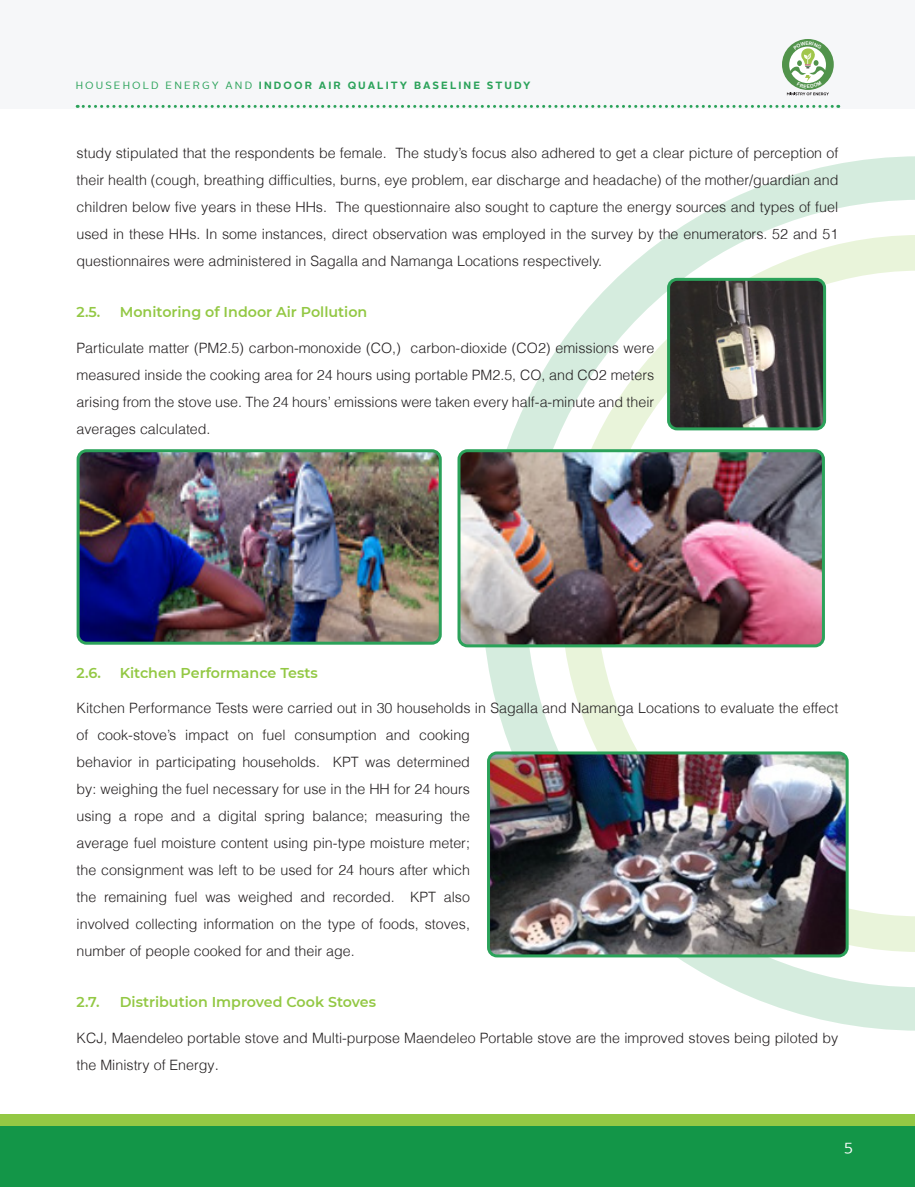
<style>
.page{position:relative;width:915px;height:1187px;background:#fff}
.page>*{position:absolute;margin:0;border:0;box-sizing:border-box;transform-origin:0 0}
.t1{font:15px "Alright Sans";color:#fff}
.body_text{font:300 14.25px/27px "Helvetica";color:#231f20;text-align:justify}
.t2{font:600 14.25px "Montserrat";color:#93c844}
.t3{font:700 10.5px "Alright Sans";letter-spacing:.2em;color:#2ba25a}
.s1{font-weight:400}
.s2{font-size:15px}
</style>
<div class="page">
<div style="left:0;top:0;width:914px;height:108px;background:#f6f7f9"></div>
<div style="left:0;top:1114px;width:914px;height:72px;background:#93c844"></div>
<div style="left:0;top:1126px;width:914px;height:60px;background:#139648"></div>
<svg style="left:482px;top:156px;width:432px;height:874px"></svg>
<svg style="left:560px;top:235px;width:354px;height:716px"></svg>
<svg style="left:77px;top:105px;width:761px;height:3px"></svg>
<svg style="left:781px;top:39px;width:52px;height:51px"></svg>
<img style="left:668px;top:279px;width:156px;height:150px">
<div style="left:666px;top:278px;width:159px;height:152px;border:3px solid #2ba25a;border-radius:9px"></div>
<img style="left:78px;top:450px;width:362px;height:193px">
<div style="left:77px;top:449px;width:364px;height:195px;border:3px solid #2ba25a;border-radius:9px"></div>
<img style="left:461px;top:450px;width:362px;height:196px">
<div style="left:457px;top:449px;width:367px;height:198px;border:3px solid #2ba25a;border-radius:9px"></div>
<img style="left:488px;top:753px;width:356px;height:202px">
<div style="left:487px;top:751px;width:361px;height:206px;border:3px solid #2ba25a;border-radius:9px"></div>
<svg style="left:786px;top:41px;width:42px;height:54px"></svg>
<p class="t3" style="left:76px;top:78px;width:456px"><span class="s1">HOUSEHOLD ENERGY AND</span> INDOOR AIR QUALITY BASELINE STUDY</p>
<p class="body_text" style="left:77px;top:139px;width:763px">study stipulated that the respondents be female. The study’s focus also adhered to get a clear picture of perception of their health (cough, breathing difficulties, burns, eye problem, ear discharge and headache) of the mother/guardian and children below five years in these HHs. The questionnaire also sought to capture the energy sources and types of fuel used in these HHs. In some instances, direct observation was employed in the survey by the enumerators. 52 and 51 questionnaires were administered in Sagalla and Namanga Locations respectively.</p>
<p class="t2" style="left:77px;top:302px;width:25px">2.5.</p>
<p class="t2" style="left:120px;top:302px;width:249px">Monitoring of Indoor Air Pollution</p>
<p class="body_text" style="left:77px;top:334px;width:579px">Particulate matter (PM2.5) carbon-monoxide (CO,) carbon-dioxide (CO2) emissions were measured inside the cooking area for 24 hours using portable PM2.5, CO, and CO2 meters arising from the stove use. The 24 hours’ emissions were taken every half-a-minute and their averages calculated.</p>
<p class="t2" style="left:77px;top:662px;width:26px">2.6.</p>
<p class="t2" style="left:120px;top:662px;width:199px">Kitchen Performance Tests</p>
<p class="body_text" style="left:77px;top:694px;width:763px;text-align:left">Kitchen Performance Tests were carried out in 30 households in Sagalla and Namanga Locations to evaluate the effect of cook-stove’s impact on fuel consumption and cooking<br>behavior in participating households. KPT was determined<br>by: weighing the fuel necessary for use in the HH for 24 hours<br>using a rope and a digital spring balance; measuring the<br>average fuel moisture content using pin-type moisture meter;<br>the consignment was left to be used for 24 hours after which<br>the remaining fuel was weighed and recorded. KPT also<br>involved collecting information on the type of foods, stoves,<br>number of people cooked for and their age.</p>
<p class="t2" style="left:77px;top:992px;width:25px">2.7.</p>
<p class="t2" style="left:120px;top:992px;width:257px">Distribution Improved Cook Stoves</p>
<p class="body_text" style="left:77px;top:1024px;width:763px">KCJ, Maendeleo portable stove and Multi-purpose Maendeleo Portable stove are the improved stoves being piloted by the Ministry of Energy<span class="s2">.</span></p>
<p class="t1" style="left:844px;top:1137px;width:10px">5</p>
</div>
